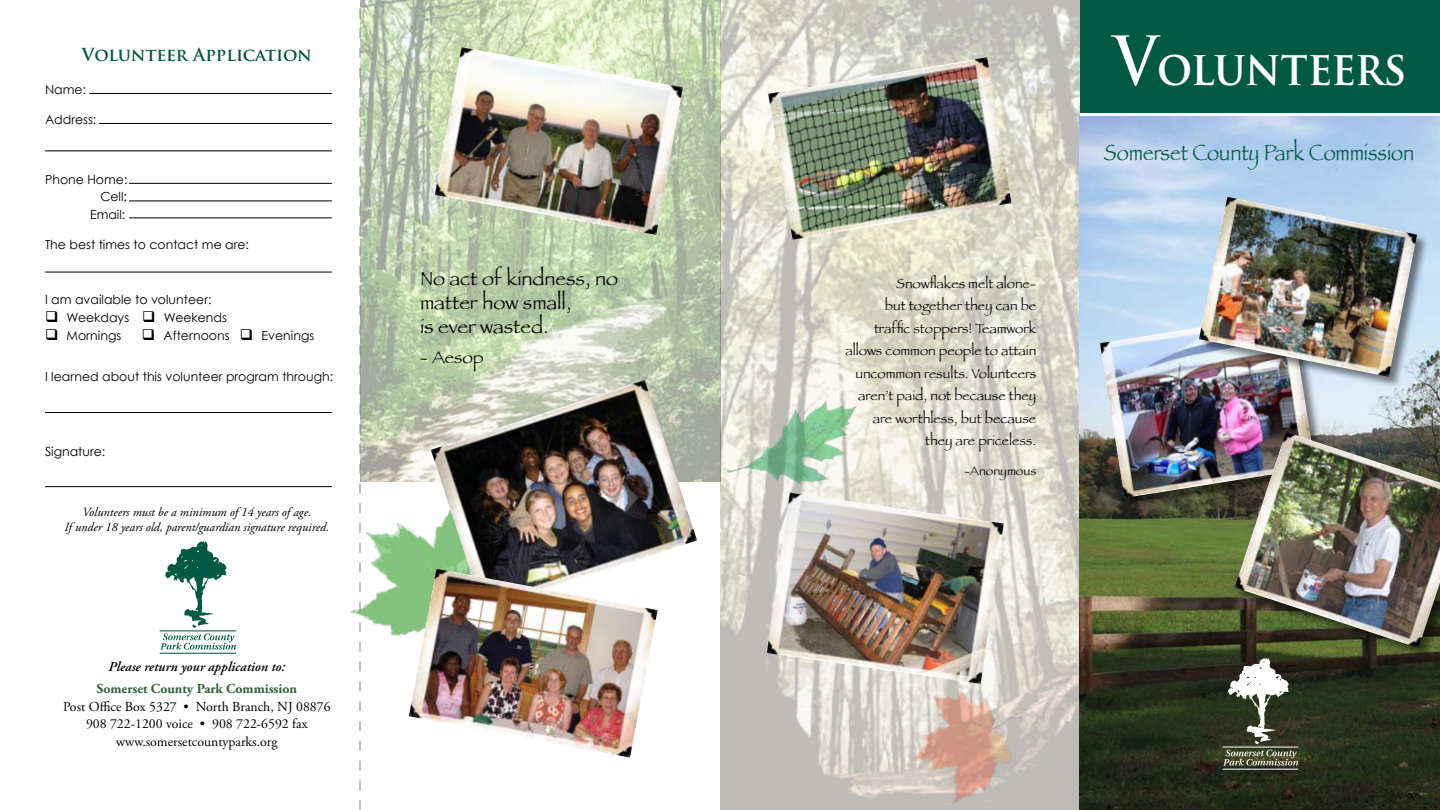
<style>
.page{position:relative;width:1440px;height:810px;background:#fff}
.page>*{position:absolute;margin:0;border:0;box-sizing:border-box;transform-origin:0 0}
.t1{font:700 46.75px "Trajan Pro";letter-spacing:-.02em;color:#fff;scale:.91 1}
.t2{font:23px "Papyrus";color:#005941;scale:.87 1}
.t3{font:20px/24px "Papyrus";color:#000}
.t4{font:700 17.5px "Trajan Pro";letter-spacing:-.005em;color:#005941}
.t5{font:17.5px "Papyrus";color:#000}
.t6{font:13.75px/22.5px "Papyrus";color:#000;text-align:right}
.t7{font:13.75px/17.5px "Adobe Garamond Pro";color:#000;text-align:center}
.t8{font:italic 600 13.75px "Adobe Garamond Pro";color:#000}
.t9{font:700 13.75px "Adobe Garamond Pro";color:#306237}
.t10{font:12.5px/17.5px "Century Gothic";color:#000;text-align:right}
.t11{font:italic 12.5px/15px "Adobe Garamond Pro";color:#000;text-align:center}
.t12{font:12.5px "Papyrus";color:#000}
.s1{font-size:66px}
</style>
<div class="page">
<img style="left:720px;top:0;width:360px;height:810px">
<img style="left:361px;top:0;width:360px;height:481px">
<img style="left:1079px;top:116px;width:361px;height:694px">
<div style="left:1080px;top:0;width:360px;height:112px;background:#005941"></div>
<img style="left:768px;top:57px;width:243px;height:183px">
<img style="left:350px;top:503px;width:81px;height:164px">
<img style="left:720px;top:394px;width:145px;height:96px">
<img style="left:883px;top:627px;width:197px;height:183px">
<img style="left:431px;top:380px;width:266px;height:189px">
<img style="left:409px;top:569px;width:249px;height:189px">
<img style="left:435px;top:47px;width:248px;height:188px">
<div style="left:1099px;top:312px;width:229px;height:198px;background:#000;opacity:.5"></div>
<img style="left:1100px;top:313px;width:216px;height:185px">
<div style="left:1234px;top:431px;width:206px;height:228px;background:#000;opacity:.5"></div>
<img style="left:1235px;top:432px;width:205px;height:216px">
<div style="left:1199px;top:196px;width:230px;height:193px;background:#000;opacity:.5"></div>
<img style="left:1199px;top:197px;width:218px;height:180px">
<svg style="left:160px;top:634px;width:76px;height:16px"></svg>
<hr style="left:160px;top:630px;width:76px;height:1px;background:#005941">
<hr style="left:160px;top:653px;width:76px;height:1px;background:#005941">
<svg style="left:165px;top:541px;width:62px;height:87px"></svg>
<svg style="left:360px;top:0;width:1px;height:810px"></svg>
<hr style="left:89px;top:93px;width:243px;height:1px;background:#000">
<hr style="left:99px;top:123px;width:233px;height:1px;background:#000">
<hr style="left:45px;top:151px;width:287px;height:1px;background:#000">
<hr style="left:45px;top:272px;width:287px;height:1px;background:#000">
<hr style="left:45px;top:412px;width:287px;height:1px;background:#000">
<hr style="left:45px;top:486px;width:287px;height:1px;background:#000">
<hr style="left:129px;top:183px;width:203px;height:1px;background:#000">
<hr style="left:129px;top:201px;width:203px;height:1px;background:#000">
<hr style="left:129px;top:218px;width:203px;height:1px;background:#000">
<svg style="left:1223px;top:750px;width:75px;height:16px"></svg>
<hr style="left:1223px;top:747px;width:75px;height:1px;background:#fff">
<hr style="left:1223px;top:769px;width:75px;height:1px;background:#fff">
<svg style="left:1228px;top:658px;width:61px;height:86px"></svg>
<img style="left:767px;top:493px;width:237px;height:191px">
<h3 class="t4" style="left:82px;top:44px;width:232px">Volunteer Application</h3>
<p class="t10" style="left:45px;top:80px;width:43px">Name:</p>
<p class="t10" style="left:45px;top:110px;width:53px">Address:</p>
<p class="t10" style="left:45px;top:170px;width:84px">Phone Home:<br>Cell:<br>Email:</p>
<p class="t10" style="left:45px;top:235px;width:206px">The best times to contact me are:</p>
<p class="t10" style="left:45px;top:290px;width:168px">I am available to volunteer:</p>
<p class="t10" style="left:45px;top:308px;width:184px">❑ Weekdays ❑ Weekends</p>
<p class="t10" style="left:45px;top:326px;width:78px">❑ Mornings</p>
<p class="t10" style="left:142px;top:326px;width:174px">❑ Afternoons ❑ Evenings</p>
<p class="t10" style="left:45px;top:368px;width:290px">I learned about this volunteer program through:</p>
<p class="t10" style="left:45px;top:443px;width:62px">Signature:</p>
<p class="t11" style="left:65px;top:505px;width:266px">Volunteers must be a minimum of 14 years of age.<br>If under 18 years old, parent/guardian signature required.</p>
<p class="t8" style="left:109px;top:658px;width:178px">Please return your application to:</p>
<p class="t9" style="left:97px;top:681px;width:202px">Somerset County Park Commission</p>
<p class="t7" style="left:63px;top:698px;width:269px">Post Office Box 5327 • North Branch, NJ 08876<br>908 722-1200 voice • 908 722-6592 fax www.somersetcountyparks.org</p>
<h3 class="t3" style="left:420px;top:266px;width:200px">No act of kindness, no matter how small,<br>is ever wasted.</h3>
<h3 class="t5" style="left:420px;top:347px;width:65px">- Aesop</h3>
<p class="t6" style="left:845px;top:272px;width:192px">Snowflakes melt alone-<br>but together they can be traffic stoppers! Teamwork allows common people to attain uncommon results. Volunteers aren’t paid, not because they are worthless, but because they are priceless.</p>
<p class="t12" style="left:965px;top:464px;width:73px">-Anonymous</p>
<h1 class="t1" style="left:1114px;top:39px;width:323px"><span class="s1">V</span>olunteers</h1>
<h2 class="t2" style="left:1104px;top:139px;width:358px">Somerset County Park Commission</h2>
</div>
